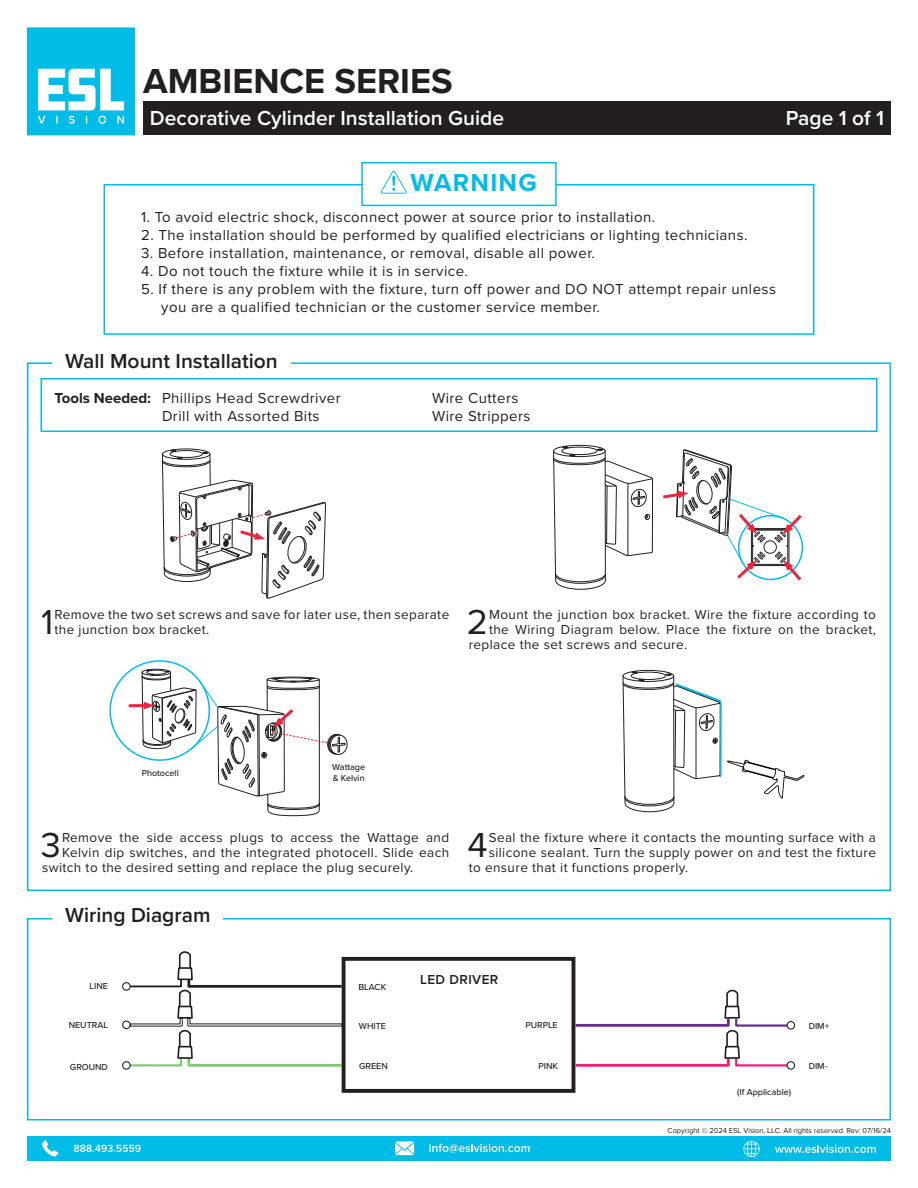
<style>
.page{position:relative;width:918px;height:1188px;background:#fff}
.page>*{position:absolute;margin:0;border:0;box-sizing:border-box;transform-origin:0 0}
.t1{font:700 36px "Proxima Nova";color:#231f20}
.t2{font:36px "Proxima Nova";color:#231f20}
.t3{font:700 25.5px "Proxima Nova";letter-spacing:.05em;color:#02bce8}
.t4{font:600 21px "Proxima Nova";color:#fff}
.t5{font:600 21px "Proxima Nova";color:#231f20}
.t6{font:15px/18px "Proxima Nova";letter-spacing:.03em;color:#231f20}
.t7{font:13.5px/15px "Proxima Nova";letter-spacing:.03em;color:#231f20}
.t8{font:600 13.5px "Proxima Nova";letter-spacing:.03em;color:#231f20}
.t9{font:500 9px/10.8px "Proxima Nova";color:#231f20}
.t10{font:7.5px "Proxima Nova";color:#231f20}
.s1{font-weight:700}
</style>
<div class="page">
<div style="left:104px;top:184px;width:710px;height:151px;border:2px solid #02bce8"></div>
<div style="left:361px;top:162px;width:196px;height:44px;background:#fff;border:2px solid #02bce8"></div>
<svg style="left:381px;top:171px;width:26px;height:23px"></svg>
<svg style="left:128px;top:951px;width:216px;height:117px"></svg>
<div style="left:342px;top:957px;width:233px;height:136px;border:4px solid #231f20"></div>
<div style="left:122px;top:982px;width:9px;height:9px;border:1px solid #231f20;border-radius:50%"></div>
<div style="left:122px;top:1021px;width:9px;height:8px;border:1px solid #231f20;border-radius:50%"></div>
<div style="left:122px;top:1061px;width:9px;height:9px;border:1px solid #231f20;border-radius:50%"></div>
<svg style="left:573px;top:989px;width:216px;height:79px"></svg>
<div style="left:787px;top:1021px;width:8px;height:9px;border:1px solid #231f20;border-radius:50%"></div>
<div style="left:787px;top:1061px;width:8px;height:9px;border:1px solid #231f20;border-radius:50%"></div>
<div style="left:27px;top:1136px;width:864px;height:25px;background:#02bce8"></div>
<div style="left:143px;top:101px;width:748px;height:34px;background:#231f20"></div>
<svg style="left:27px;top:27px;width:108px;height:108px"></svg>
<svg style="left:42px;top:1140px;width:16px;height:16px"></svg>
<svg style="left:74px;top:1145px;width:67px;height:7px"></svg>
<svg style="left:395px;top:1141px;width:19px;height:14px"></svg>
<svg style="left:429px;top:1144px;width:101px;height:9px"></svg>
<svg style="left:743px;top:1141px;width:17px;height:16px"></svg>
<svg style="left:775px;top:1145px;width:101px;height:8px"></svg>
<div style="left:40px;top:378px;width:838px;height:54px;border:2px solid #02bce8"></div>
<div style="left:27px;top:918px;width:864px;height:202px;border:2px solid #02bce8"></div>
<div style="left:52px;top:905px;width:171px;height:21px;background:#fff"></div>
<div style="left:162px;top:449px;width:48px;height:11px;border:1px solid #231f20;border-radius:50%"></div>
<div style="left:142px;top:669px;width:29px;height:7px;border:1px solid #231f20;border-radius:50%"></div>
<div style="left:553px;top:445px;width:52px;height:12px;border:1px solid #231f20;border-radius:50%"></div>
<svg style="left:553px;top:447px;width:100px;height:143px"></svg>
<div style="left:623px;top:670px;width:51px;height:12px;border:1px solid #231f20;border-radius:50%"></div>
<hr style="left:129px;top:704px;width:17px;height:3px;background:#ed2541">
<svg style="left:162px;top:450px;width:164px;height:149px"></svg>
<svg style="left:663px;top:449px;width:141px;height:132px"></svg>
<svg style="left:142px;top:670px;width:206px;height:146px"></svg>
<svg style="left:623px;top:672px;width:182px;height:140px"></svg>
<h1 class="t1" style="left:143px;top:54px;width:311px">AMBIENCE SERIES</h1>
<h3 class="t4" style="left:150px;top:103px;width:356px">Decorative Cylinder Installation Guide</h3>
<h3 class="t4" style="left:786px;top:103px;width:100px">Page 1 of 1</h3>
<h2 class="t3" style="left:411px;top:163px;width:128px">WARNING</h2>
<p class="t6" style="left:141px;top:208px;width:516px">1. To avoid electric shock, disconnect power at source prior to installation.</p>
<p class="t6" style="left:141px;top:226px;width:608px">2. The installation should be performed by qualified electricians or lighting technicians.</p>
<p class="t6" style="left:141px;top:244px;width:455px">3. Before installation, maintenance, or removal, disable all power.</p>
<p class="t6" style="left:141px;top:262px;width:329px">4. Do not touch the fixture while it is in service.</p>
<p class="t6" style="left:161px;top:280px;width:616px;text-indent:-20px">5. If there is any problem with the fixture, turn off power and DO NOT attempt repair unless you are a qualified technician or the customer service member.</p>
<h3 class="t5" style="left:65px;top:345px;width:214px">Wall Mount Installation</h3>
<p class="t6" style="left:55px;top:389px;width:288px"><span class="s1">Tools Needed:</span> Phillips Head Screwdriver</p>
<p class="t6" style="left:432px;top:389px;width:88px">Wire Cutters</p>
<p class="t6" style="left:162px;top:407px;width:159px">Drill with Assorted Bits</p>
<p class="t6" style="left:432px;top:407px;width:100px">Wire Strippers</p>
<h1 class="t2" style="left:41px;top:595px;width:14px">1</h1>
<p class="t7" style="left:55px;top:606px;width:396px">Remove the two set screws and save for later use, then separate the junction box bracket.</p>
<h1 class="t2" style="left:467px;top:595px;width:23px">2</h1>
<p class="t7" style="left:489px;top:606px;width:388px">Mount the junction box bracket. Wire the fixture according to</p>
<p class="t7" style="left:489px;top:621px;width:388px">the Wiring Diagram below. Place the fixture on the bracket,</p>
<p class="t7" style="left:469px;top:636px;width:220px">replace the set screws and secure.</p>
<p class="t9" style="left:142px;top:767px;width:39px">Photocell</p>
<p class="t9" style="left:332px;top:761px;width:34px">Wattage &amp; Kelvin</p>
<h1 class="t2" style="left:41px;top:818px;width:22px">3</h1>
<p class="t7" style="left:62px;top:830px;width:389px">Remove the side access plugs to access the Wattage and</p>
<p class="t7" style="left:62px;top:845px;width:389px">Kelvin dip switches, and the integrated photocell. Slide each</p>
<p class="t7" style="left:42px;top:860px;width:373px">switch to the desired setting and replace the plug securely.</p>
<h3 class="t5" style="left:65px;top:899px;width:147px">Wiring Diagram</h3>
<h1 class="t2" style="left:468px;top:818px;width:22px">4</h1>
<p class="t7" style="left:489px;top:830px;width:389px">Seal the fixture where it contacts the mounting surface with a</p>
<p class="t7" style="left:489px;top:845px;width:389px">silicone sealant. Turn the supply power on and test the fixture</p>
<p class="t7" style="left:469px;top:860px;width:221px">to ensure that it functions properly.</p>
<p class="t8" style="left:420px;top:970px;width:80px">LED DRIVER</p>
<p class="t9" style="left:90px;top:981px;width:20px">LINE</p>
<p class="t9" style="left:359px;top:981px;width:29px">BLACK</p>
<p class="t9" style="left:69px;top:1019px;width:41px">NEUTRAL</p>
<p class="t9" style="left:359px;top:1020px;width:29px">WHITE</p>
<p class="t9" style="left:525px;top:1019px;width:34px">PURPLE</p>
<p class="t9" style="left:809px;top:1020px;width:22px">DIM+</p>
<p class="t9" style="left:359px;top:1060px;width:30px">GREEN</p>
<p class="t9" style="left:809px;top:1060px;width:20px">DIM-</p>
<p class="t9" style="left:737px;top:1086px;width:56px">(If Applicable)</p>
<p class="t9" style="left:70px;top:1062px;width:40px">GROUND</p>
<p class="t9" style="left:538px;top:1060px;width:21px">PINK</p>
<p class="t10" style="left:668px;top:1125px;width:225px">Copyright © 2024 ESL Vision, LLC. All rights reserved. Rev: 07/16/24</p>
</div>
